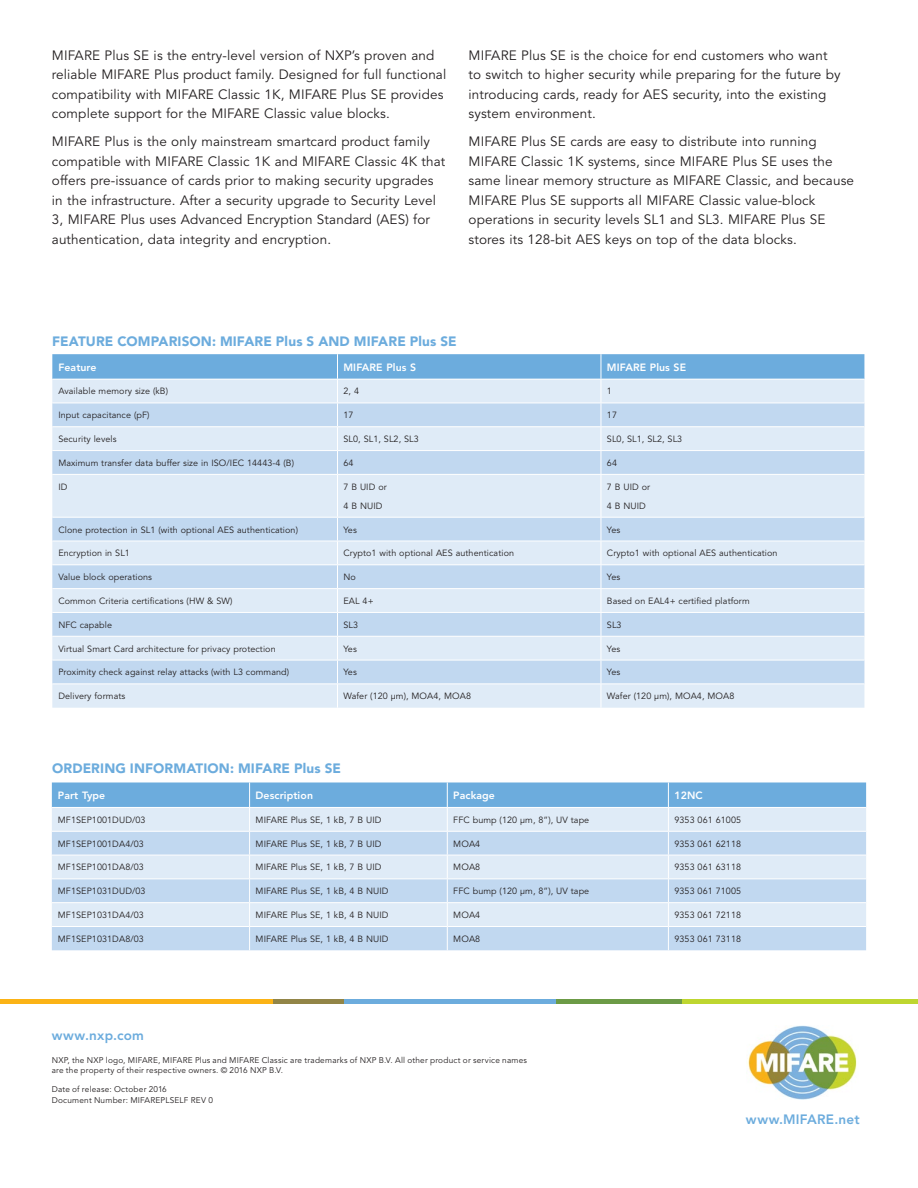
<style>
.page{position:relative;width:918px;height:1188px;background:#fff}
.page>*{position:absolute;margin:0;border:0;box-sizing:border-box;transform-origin:0 0}
._0-NXP_Body_Text{font:13.5px/19.5px "Avenir LT Std";letter-spacing:.01em;color:#231f20}
.Hints{font:900 13.5px "Avenir LT Std";letter-spacing:.01em;color:#6cacdd}
.NXP_URLBackPage{font:800 13.5px "Avenir LT Std";letter-spacing:.015em;color:#6cacdd}
._15-NXP_URLBackPage{font:800 13.5px "Avenir LT Std";letter-spacing:.025em;color:#6cacdd}
.t1{font:800 10.5px "Avenir LT Std";letter-spacing:.01em;color:#fff}
.t2{font:9px "Avenir LT Std";letter-spacing:.01em;color:#231f20}
._14-NXP_Boilerplate{font:8.25px/10.5px "Avenir LT Std";letter-spacing:.025em;color:#231f20}
</style>
<div class="page">
<div style="left:52px;top:685px;width:812px;height:23px;background:#dfebf7"></div>
<svg style="left:52px;top:475px;width:812px;height:209px;background:#d2e2f3"></svg>
<svg style="left:52px;top:354px;width:812px;height:120px;background:#bdd7ef"></svg>
<hr style="left:337px;top:475px;width:1px;height:42px;background:#fff">
<hr style="left:601px;top:475px;width:1px;height:42px;background:#fff">
<hr style="left:52px;top:517px;width:285px;height:1px;background:#fff">
<hr style="left:338px;top:517px;width:263px;height:1px;background:#fff">
<hr style="left:601px;top:517px;width:263px;height:1px;background:#fff">
<hr style="left:52px;top:541px;width:285px;height:1px;background:#fff">
<hr style="left:338px;top:541px;width:263px;height:1px;background:#fff">
<hr style="left:601px;top:541px;width:263px;height:1px;background:#fff">
<hr style="left:52px;top:564px;width:285px;height:1px;background:#fff">
<hr style="left:338px;top:564px;width:263px;height:1px;background:#fff">
<hr style="left:601px;top:564px;width:263px;height:1px;background:#fff">
<hr style="left:52px;top:588px;width:285px;height:1px;background:#fff">
<hr style="left:338px;top:588px;width:263px;height:1px;background:#fff">
<hr style="left:601px;top:588px;width:263px;height:1px;background:#fff">
<hr style="left:52px;top:612px;width:285px;height:1px;background:#fff">
<hr style="left:338px;top:612px;width:263px;height:1px;background:#fff">
<hr style="left:601px;top:612px;width:263px;height:1px;background:#fff">
<hr style="left:52px;top:636px;width:285px;height:1px;background:#fff">
<hr style="left:338px;top:636px;width:263px;height:1px;background:#fff">
<hr style="left:601px;top:636px;width:263px;height:1px;background:#fff">
<hr style="left:52px;top:660px;width:285px;height:1px;background:#fff">
<hr style="left:338px;top:660px;width:263px;height:1px;background:#fff">
<hr style="left:601px;top:660px;width:263px;height:1px;background:#fff">
<svg style="left:337px;top:518px;width:1px;height:190px"></svg>
<svg style="left:601px;top:518px;width:1px;height:190px"></svg>
<svg style="left:52px;top:782px;width:814px;height:168px;background:#c3daf0"></svg>
<img style="left:748px;top:1025px;width:109px;height:75px">
<hr style="left:343px;top:1000px;width:213px;height:4px;background:#6cacdd">
<hr style="left:0;top:1000px;width:273px;height:4px;background:#fbb316">
<hr style="left:273px;top:1000px;width:70px;height:4px;background:#928547">
<hr style="left:682px;top:1000px;width:236px;height:4px;background:#bed630">
<hr style="left:556px;top:1000px;width:126px;height:4px;background:#6c9b46">
<p class="_0-NXP_Body_Text" style="left:52px;top:46px;width:396px">MIFARE Plus SE is the entry-level version of NXP’s proven and reliable MIFARE Plus product family. Designed for full functional compatibility with MIFARE Classic 1K, MIFARE Plus SE provides complete support for the MIFARE Classic value blocks.</p>
<p class="_0-NXP_Body_Text" style="left:52px;top:132px;width:395px">MIFARE Plus is the only mainstream smartcard product family compatible with MIFARE Classic 1K and MIFARE Classic 4K that offers pre-issuance of cards prior to making security upgrades in the infrastructure. After a security upgrade to Security Level 3, MIFARE Plus uses Advanced Encryption Standard (AES) for authentication, data integrity and encryption.</p>
<p class="_0-NXP_Body_Text" style="left:469px;top:46px;width:374px">MIFARE Plus SE is the choice for end customers who want to switch to higher security while preparing for the future by introducing cards, ready for AES security, into the existing system environment.</p>
<p class="_0-NXP_Body_Text" style="left:469px;top:132px;width:387px">MIFARE Plus SE cards are easy to distribute into running MIFARE Classic 1K systems, since MIFARE Plus SE uses the same linear memory structure as MIFARE Classic, and because MIFARE Plus SE supports all MIFARE Classic value-block operations in security levels SL1 and SL3. MIFARE Plus SE stores its 128-bit AES keys on top of the data blocks.</p>
<p class="Hints" style="left:52px;top:333px;width:406px">FEATURE COMPARISON: MIFARE Plus S AND MIFARE Plus SE</p>
<p class="t1" style="left:58px;top:361px;width:40px">Feature</p>
<p class="t1" style="left:344px;top:361px;width:74px">MIFARE Plus S</p>
<p class="t1" style="left:607px;top:361px;width:81px">MIFARE Plus SE</p>
<p class="t2" style="left:58px;top:386px;width:111px">Available memory size (kB)</p>
<p class="t2" style="left:344px;top:386px;width:17px">2, 4</p>
<p class="t2" style="left:607px;top:386px;width:7px">1</p>
<p class="t2" style="left:58px;top:410px;width:93px">Input capacitance (pF)</p>
<p class="t2" style="left:344px;top:410px;width:12px">17</p>
<p class="t2" style="left:607px;top:410px;width:12px">17</p>
<p class="t2" style="left:58px;top:434px;width:60px">Security levels</p>
<p class="t2" style="left:344px;top:434px;width:77px">SL0, SL1, SL2, SL3</p>
<p class="t2" style="left:607px;top:434px;width:77px">SL0, SL1, SL2, SL3</p>
<p class="t2" style="left:58px;top:458px;width:237px">Maximum transfer data buffer size in ISO/IEC 14443-4 (B)</p>
<p class="t2" style="left:344px;top:458px;width:12px">64</p>
<p class="t2" style="left:607px;top:458px;width:12px">64</p>
<p class="t2" style="left:58px;top:481px;width:11px">ID</p>
<p class="t2" style="left:344px;top:481px;width:45px">7 B UID or</p>
<p class="t2" style="left:344px;top:500px;width:41px">4 B NUID</p>
<p class="t2" style="left:607px;top:481px;width:45px">7 B UID or</p>
<p class="t2" style="left:607px;top:500px;width:41px">4 B NUID</p>
<p class="t2" style="left:58px;top:524px;width:241px">Clone protection in SL1 (with optional AES authentication)</p>
<p class="t2" style="left:344px;top:524px;width:15px">Yes</p>
<p class="t2" style="left:607px;top:524px;width:15px">Yes</p>
<p class="t2" style="left:58px;top:548px;width:73px">Encryption in SL1</p>
<p class="t2" style="left:344px;top:548px;width:172px">Crypto1 with optional AES authentication</p>
<p class="t2" style="left:607px;top:548px;width:172px">Crypto1 with optional AES authentication</p>
<p class="t2" style="left:58px;top:572px;width:95px">Value block operations</p>
<p class="t2" style="left:344px;top:572px;width:14px">No</p>
<p class="t2" style="left:607px;top:572px;width:15px">Yes</p>
<p class="t2" style="left:58px;top:596px;width:176px">Common Criteria certifications (HW &amp; SW)</p>
<p class="t2" style="left:344px;top:596px;width:32px">EAL 4+</p>
<p class="t2" style="left:607px;top:596px;width:144px">Based on EAL4+ certified platform</p>
<p class="t2" style="left:58px;top:619px;width:55px">NFC capable</p>
<p class="t2" style="left:344px;top:619px;width:16px">SL3</p>
<p class="t2" style="left:607px;top:619px;width:16px">SL3</p>
<p class="t2" style="left:58px;top:643px;width:219px">Virtual Smart Card architecture for privacy protection</p>
<p class="t2" style="left:344px;top:643px;width:15px">Yes</p>
<p class="t2" style="left:607px;top:643px;width:15px">Yes</p>
<p class="t2" style="left:58px;top:667px;width:232px">Proximity check against relay attacks (with L3 command)</p>
<p class="t2" style="left:344px;top:667px;width:15px">Yes</p>
<p class="t2" style="left:607px;top:667px;width:15px">Yes</p>
<p class="t2" style="left:58px;top:691px;width:69px">Delivery formats</p>
<p class="t2" style="left:344px;top:691px;width:129px">Wafer (120 µm), MOA4, MOA8</p>
<p class="t2" style="left:607px;top:691px;width:129px">Wafer (120 µm), MOA4, MOA8</p>
<p class="Hints" style="left:52px;top:760px;width:290px">ORDERING INFORMATION: MIFARE Plus SE</p>
<p class="t1" style="left:58px;top:789px;width:49px">Part Type</p>
<p class="t1" style="left:256px;top:789px;width:59px">Description</p>
<p class="t1" style="left:453px;top:789px;width:43px">Package</p>
<p class="t1" style="left:674px;top:789px;width:30px">12NC</p>
<p class="t2" style="left:58px;top:814px;width:89px">MF1SEP1001DUD/03</p>
<p class="t2" style="left:256px;top:814px;width:127px">MIFARE Plus SE, 1 kB, 7 B UID</p>
<p class="t2" style="left:453px;top:814px;width:138px">FFC bump (120 µm, 8”), UV tape</p>
<p class="t2" style="left:674px;top:814px;width:68px">9353 061 61005</p>
<p class="t2" style="left:58px;top:838px;width:88px">MF1SEP1001DA4/03</p>
<p class="t2" style="left:256px;top:838px;width:127px">MIFARE Plus SE, 1 kB, 7 B UID</p>
<p class="t2" style="left:453px;top:838px;width:28px">MOA4</p>
<p class="t2" style="left:674px;top:838px;width:68px">9353 061 62118</p>
<p class="t2" style="left:58px;top:862px;width:88px">MF1SEP1001DA8/03</p>
<p class="t2" style="left:256px;top:862px;width:127px">MIFARE Plus SE, 1 kB, 7 B UID</p>
<p class="t2" style="left:453px;top:862px;width:28px">MOA8</p>
<p class="t2" style="left:674px;top:862px;width:68px">9353 061 63118</p>
<p class="t2" style="left:58px;top:886px;width:89px">MF1SEP1031DUD/03</p>
<p class="t2" style="left:256px;top:886px;width:135px">MIFARE Plus SE, 1 kB, 4 B NUID</p>
<p class="t2" style="left:453px;top:886px;width:138px">FFC bump (120 µm, 8”), UV tape</p>
<p class="t2" style="left:674px;top:886px;width:68px">9353 061 71005</p>
<p class="t2" style="left:58px;top:910px;width:88px">MF1SEP1031DA4/03</p>
<p class="t2" style="left:256px;top:910px;width:135px">MIFARE Plus SE, 1 kB, 4 B NUID</p>
<p class="t2" style="left:453px;top:910px;width:28px">MOA4</p>
<p class="t2" style="left:674px;top:910px;width:68px">9353 061 72118</p>
<p class="t2" style="left:58px;top:934px;width:88px">MF1SEP1031DA8/03</p>
<p class="t2" style="left:256px;top:934px;width:135px">MIFARE Plus SE, 1 kB, 4 B NUID</p>
<p class="t2" style="left:453px;top:934px;width:28px">MOA8</p>
<p class="t2" style="left:674px;top:934px;width:68px">9353 061 73118</p>
<p class="_15-NXP_URLBackPage" style="left:52px;top:1027px;width:94px">www.nxp.com</p>
<p class="_14-NXP_Boilerplate" style="left:52px;top:1055px;width:477px">NXP, the NXP logo, MIFARE, MIFARE Plus and MIFARE Classic are trademarks of NXP B.V. All other product or service names are the property of their respective owners. © 2016 NXP B.V.</p>
<p class="_14-NXP_Boilerplate" style="left:52px;top:1084px;width:163px">Date of release: October 2016<br>Document Number: MIFAREPLSELF REV 0</p>
<p class="NXP_URLBackPage" style="left:746px;top:1111px;width:115px">www.MIFARE.net</p>
</div>
